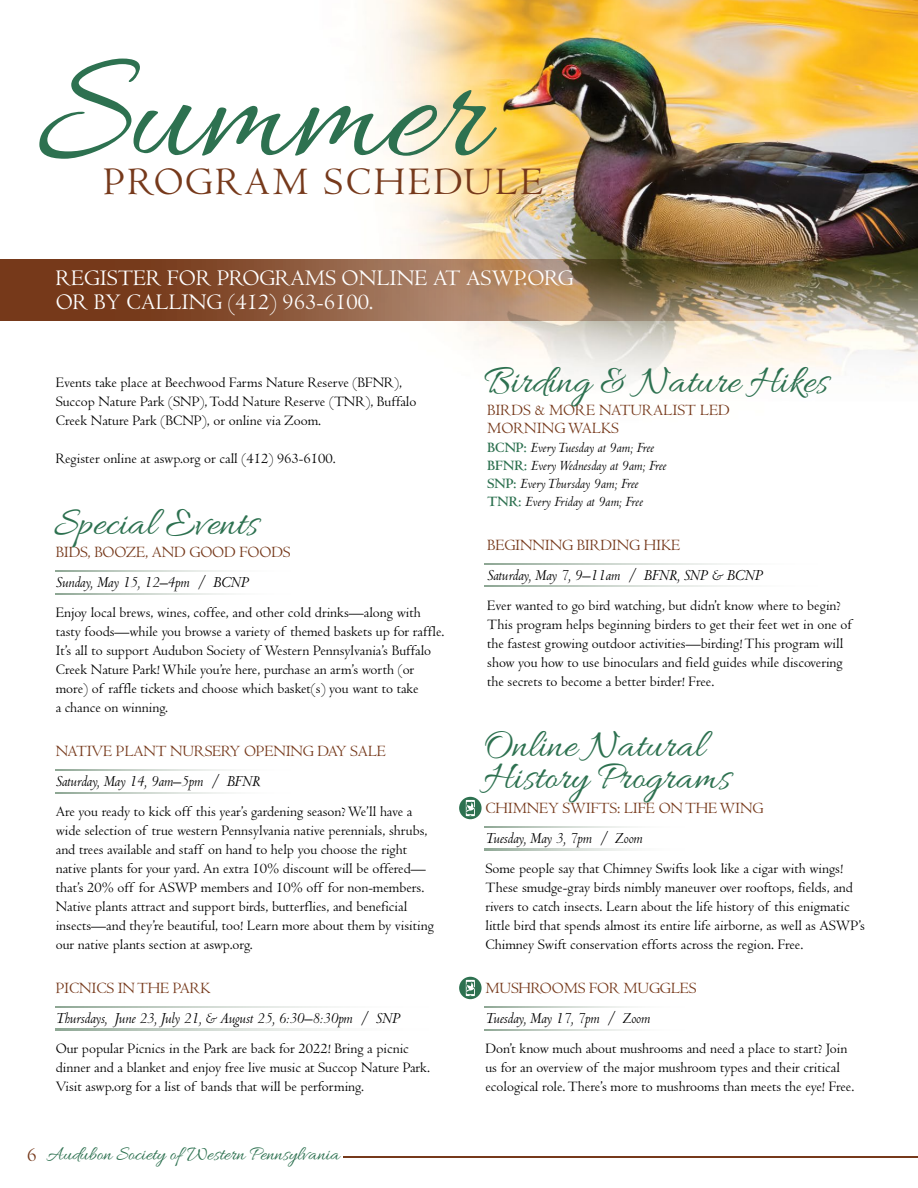
<style>
.page{position:relative;width:918px;height:1188px;background:#fff}
.page>*{position:absolute;margin:0;border:0;box-sizing:border-box;transform-origin:0 0}
.t1{font:159.3px "Allura";color:#2d7150}
.t2{font:40.65px/32px "Allura";color:#2d7150}
.t3{font:40.35px "Centaur";letter-spacing:.075em;color:#76391b}
.t4{font:23.1px/24px "Centaur";color:#fff}
.t5{font:20.1px "Allura";color:#2d7150}
.t6{font:italic 16.2px "Centaur";letter-spacing:-.01em;color:#000}
.t7{font:16.2px/17.5px "Centaur";letter-spacing:-.01em;color:#76391b}
.t8{font:14.85px/18.9px "Centaur";color:#000}
.t9{font:italic 14.85px/18px "Centaur";color:#000}
.s1{font-family:"Centaur";color:#76391b}
.s2{font-weight:700;font-style:normal;color:#2d7150}
</style>
<div class="page">
<hr style="left:344px;top:1156px;width:574px;height:2px;background:#76391b">
<img style="left:0;top:0;width:918px;height:387px">
<svg style="left:0;top:259px;width:917px;height:61px;background:#8b6749"></svg>
<svg style="left:56px;top:571px;width:173px;height:1px"></svg>
<svg style="left:56px;top:593px;width:173px;height:1px"></svg>
<svg style="left:56px;top:770px;width:173px;height:1px"></svg>
<svg style="left:56px;top:792px;width:173px;height:1px"></svg>
<svg style="left:56px;top:1007px;width:275px;height:1px"></svg>
<svg style="left:56px;top:1029px;width:275px;height:1px"></svg>
<svg style="left:484px;top:563px;width:247px;height:1px"></svg>
<svg style="left:484px;top:585px;width:247px;height:2px"></svg>
<svg style="left:484px;top:827px;width:148px;height:1px"></svg>
<svg style="left:484px;top:849px;width:148px;height:1px"></svg>
<svg style="left:484px;top:1007px;width:148px;height:1px"></svg>
<svg style="left:484px;top:1029px;width:148px;height:1px"></svg>
<svg style="left:459px;top:797px;width:23px;height:22px"></svg>
<svg style="left:465px;top:800px;width:11px;height:16px"></svg>
<div style="left:459px;top:977px;width:23px;height:22px;background:#2d7150;border-radius:50%"></div>
<svg style="left:465px;top:980px;width:10px;height:16px"></svg>
<h1 class="t1" style="left:37px;top:24px;width:451px">Summer</h1>
<h3 class="t3" style="left:103px;top:160px;width:441px">PROGRAM SCHEDULE</h3>
<h3 class="t4" style="left:56px;top:266px;width:519px">REGISTER FOR PROGRAMS ONLINE AT ASWP.ORG<br>OR BY CALLING (412) 963-6100.</h3>
<p class="t8" style="left:56px;top:373px;width:362px">Events take place at Beechwood Farms Nature Reserve (BFNR),<br>Succop Nature Park (SNP), Todd Nature Reserve (TNR), Buffalo<br>Creek Nature Park (BCNP), or online via Zoom.</p>
<p class="t8" style="left:56px;top:449px;width:281px">Register online at aswp.org or call (412) 963-6100.</p>
<h2 class="t2" style="left:54px;top:510px;width:205px">Special Events</h2>
<p class="t7" style="left:56px;top:544px;width:236px">BIDS, BOOZE, AND GOOD FOODS</p>
<p class="t6" style="left:56px;top:574px;width:194px">Sunday, May 15, 12–4pm / BCNP</p>
<p class="t8" style="left:56px;top:603px;width:390px">Enjoy local brews, wines, coffee, and other cold drinks—along with tasty foods—while you browse a variety of themed baskets up for raffle.<br>It’s all to support Audubon Society of Western Pennsylvania’s Buffalo Creek Nature Park! While you’re here, purchase an arm’s worth (or more) of raffle tickets and choose which basket(s) you want to take<br>a chance on winning.</p>
<p class="t7" style="left:56px;top:743px;width:332px">NATIVE PLANT NURSERY OPENING DAY SALE</p>
<p class="t6" style="left:56px;top:773px;width:206px">Saturday, May 14, 9am–5pm / BFNR</p>
<p class="t8" style="left:56px;top:802px;width:380px">Are you ready to kick off this year’s gardening season? We’ll have a wide selection of true western Pennsylvania native perennials, shrubs, and trees available and staff on hand to help you choose the right native plants for your yard. An extra 10% discount will be offered— that’s 20% off for ASWP members and 10% off for non-members.<br>Native plants attract and support birds, butterflies, and beneficial insects—and they’re beautiful, too! Learn more about them by visiting our native plants section at aswp.org.</p>
<p class="t7" style="left:56px;top:980px;width:156px">PICNICS IN THE PARK</p>
<p class="t6" style="left:56px;top:1010px;width:346px">Thursdays, June 23, July 21, &amp; August 25, 6:30–8:30pm / SNP</p>
<p class="t8" style="left:56px;top:1039px;width:376px">Our popular Picnics in the Park are back for 2022! Bring a picnic dinner and a blanket and enjoy free live music at Succop Nature Park.<br>Visit aswp.org for a list of bands that will be performing.</p>
<h3 class="t5" style="left:27px;top:1143px;width:314px"><span class="s1">6</span> Audubon Society of Western Pennsylvania</h3>
<h2 class="t2" style="left:484px;top:368px;width:346px">Birding &amp; Nature Hikes</h2>
<p class="t7" style="left:487px;top:402px;width:244px">BIRDS &amp; MORE NATURALIST LED<br>MORNING WALKS</p>
<p class="t9" style="left:487px;top:439px;width:181px"><span class="s2">BCNP:</span> Every Tuesday at 9am; Free<br><span class="s2">BFNR:</span> Every Wednesday at 9am; Free<br><span class="s2">SNP:</span> Every Thursday 9am; Free<br><span class="s2">TNR:</span> Every Friday at 9am; Free</p>
<p class="t7" style="left:487px;top:537px;width:195px">BEGINNING BIRDING HIKE</p>
<p class="t6" style="left:487px;top:567px;width:277px">Saturday, May 7, 9–11am / BFNR, SNP &amp; BCNP</p>
<p class="t8" style="left:487px;top:596px;width:366px">Ever wanted to go bird watching, but didn’t know where to begin?<br>This program helps beginning birders to get their feet wet in one of the fastest growing outdoor activities—birding! This program will show you how to use binoculars and field guides while discovering the secrets to become a better birder! Free.</p>
<h2 class="t2" style="left:483px;top:732px;width:249px">Online Natural<br>History Programs</h2>
<p class="t7" style="left:485px;top:800px;width:279px">CHIMNEY SWIFTS: LIFE ON THE WING</p>
<p class="t6" style="left:485px;top:830px;width:159px">Tuesday, May 3, 7pm / Zoom</p>
<p class="t8" style="left:485px;top:859px;width:381px">Some people say that Chimney Swifts look like a cigar with wings!<br>These smudge-gray birds nimbly maneuver over rooftops, fields, and rivers to catch insects. Learn about the life history of this enigmatic little bird that spends almost its entire life airborne, as well as ASWP’s Chimney Swift conservation efforts across the region. Free.</p>
<p class="t7" style="left:485px;top:980px;width:212px">MUSHROOMS FOR MUGGLES</p>
<p class="t6" style="left:485px;top:1010px;width:166px">Tuesday, May 17, 7pm / Zoom</p>
<p class="t8" style="left:485px;top:1039px;width:370px">Don’t know much about mushrooms and need a place to start? Join us for an overview of the major mushroom types and their critical ecological role. There’s more to mushrooms than meets the eye! Free.</p>
</div>
